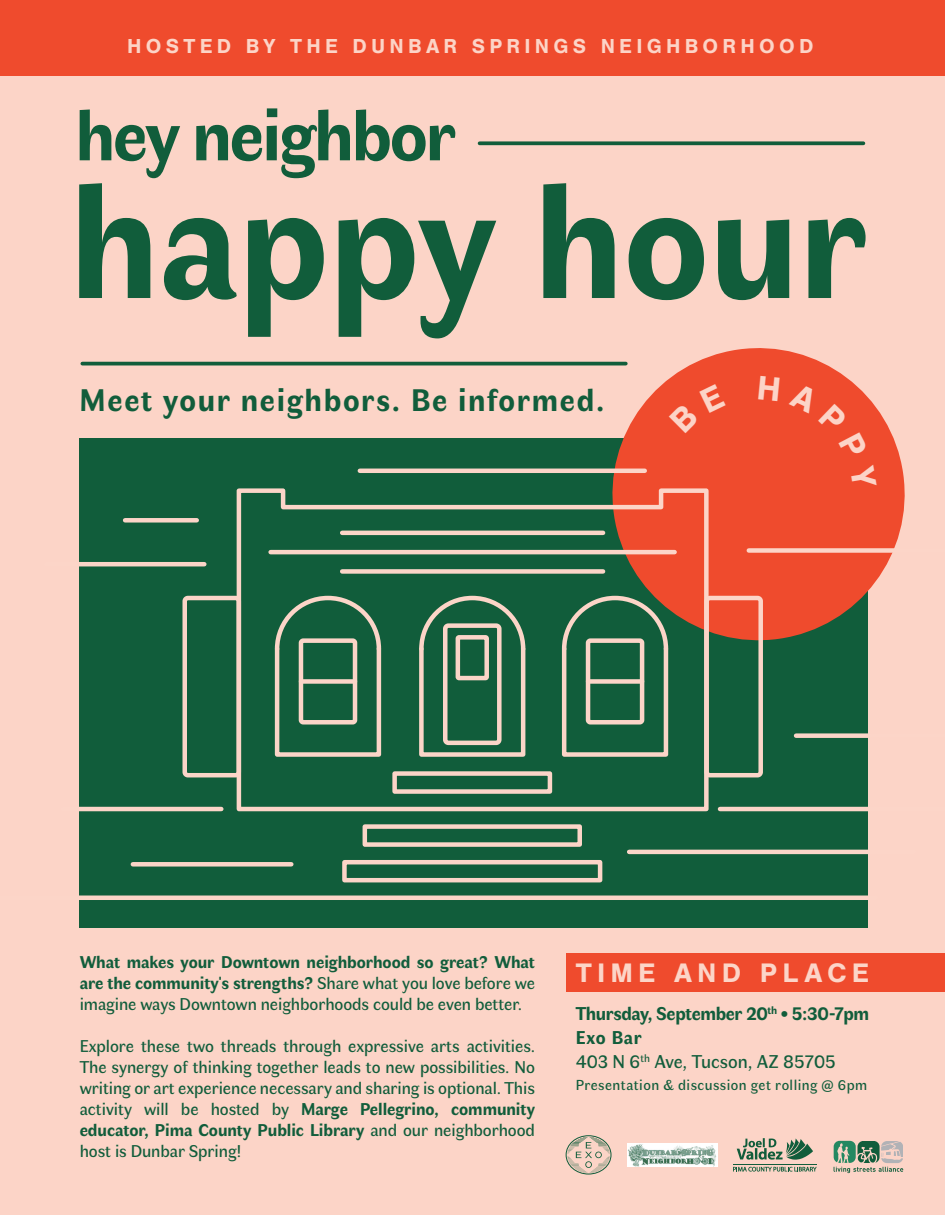
<style>
.page{position:relative;width:945px;height:1215px;background:#fcd4c7}
.page>*{position:absolute;margin:0;border:0;box-sizing:border-box;transform-origin:0 0}
.t1{font:700 161.7px "Faune Text";color:#115d3b}
.t2{font:700 31.5px "Faune Text";letter-spacing:.05em;color:#115d3b}
.t3{font:700 27.75px "Nimbus San";letter-spacing:.18em;color:#fcd5c8}
.t4{font:700 21px "Nimbus San";letter-spacing:.2em;color:#fcd4c7}
.t5{font:700 18.75px/24px "Faune Text";letter-spacing:-.02em;color:#115d3b}
.t6{font:17.25px/21px "Faune Text";letter-spacing:-.005em;color:#115d3b;text-align:justify}
.t7{font:14.7px "Faune Text";letter-spacing:.03em;color:#115d3b}
.s1{font-weight:700}
.s2{font-weight:400}
</style>
<div class="page">
<svg style="left:480px;top:141px;width:383px;height:4px;fill:#115d3b"></svg>
<hr style="left:82px;top:362px;width:544px;height:3px;background:#115d3b">
<svg style="left:80px;top:109px;width:100px;height:69px"></svg>
<svg style="left:196px;top:108px;width:154px;height:70px"></svg>
<svg style="left:356px;top:109px;width:99px;height:52px"></svg>
<svg style="left:566px;top:1135px;width:46px;height:40px"></svg>
<svg style="left:834px;top:1141px;width:69px;height:32px"></svg>
<div style="left:79px;top:438px;width:788px;height:489px;background:#115d3b"></div>
<svg style="left:603px;top:348px;width:302px;height:302px;fill:#ef4b2d"></svg>
<div style="left:0;top:0;width:945px;height:76px;background:#ef4b2d"></div>
<div style="left:566px;top:953px;width:379px;height:39px;background:#ef4b2d"></div>
<hr style="left:0;top:896px;width:876px;height:4px;background:#fcd5c8">
<svg style="left:234px;top:486px;width:477px;height:326px"></svg>
<div style="left:419px;top:647px;width:106px;height:110px;border:4px solid #fcd5c8"></div>
<svg style="left:417px;top:594px;width:111px;height:59px"></svg>
<div style="left:275px;top:647px;width:106px;height:110px;border:4px solid #fcd5c8"></div>
<svg style="left:273px;top:594px;width:110px;height:59px"></svg>
<div style="left:562px;top:647px;width:106px;height:110px;border:4px solid #fcd5c8"></div>
<svg style="left:560px;top:594px;width:110px;height:59px"></svg>
<div style="left:443px;top:623px;width:59px;height:122px;border:4px solid #fcd5c8;border-radius:3px"></div>
<div style="left:704px;top:596px;width:59px;height:181px;border:4px solid #fcd5c8;border-radius:3px"></div>
<div style="left:183px;top:596px;width:58px;height:181px;border:4px solid #fcd5c8;border-radius:3px"></div>
<div style="left:299px;top:638px;width:58px;height:87px;border:4px solid #fcd5c8;border-radius:2px"></div>
<div style="left:456px;top:635px;width:33px;height:45px;border:4px solid #fcd5c8"></div>
<div style="left:392px;top:771px;width:160px;height:23px;border:4px solid #fcd5c8"></div>
<div style="left:363px;top:824px;width:219px;height:23px;border:4px solid #fcd5c8"></div>
<div style="left:342px;top:860px;width:260px;height:22px;border:4px solid #fcd5c8"></div>
<div style="left:301px;top:679px;width:54px;height:5px;background:#fcd5c8"></div>
<div style="left:586px;top:638px;width:58px;height:87px;border:4px solid #fcd5c8;border-radius:2px"></div>
<div style="left:588px;top:679px;width:54px;height:5px;background:#fcd5c8"></div>
<hr style="left:63px;top:807px;width:158px;height:4px;background:#fcd5c8">
<div style="left:133px;top:862px;width:158px;height:5px;background:#fcd5c8"></div>
<hr style="left:46px;top:562px;width:158px;height:4px;background:#fcd5c8">
<div style="left:125px;top:518px;width:72px;height:5px;background:#fcd5c8"></div>
<hr style="left:720px;top:807px;width:225px;height:4px;background:#fcd5c8">
<div style="left:796px;top:733px;width:149px;height:5px;background:#fcd5c8"></div>
<div style="left:749px;top:548px;width:196px;height:5px;background:#fcd5c8"></div>
<hr style="left:360px;top:469px;width:285px;height:4px;background:#fcd5c8">
<hr style="left:629px;top:850px;width:285px;height:4px;background:#fcd5c8">
<hr style="left:733px;top:1164px;width:83px;height:1px;background:#115d3b">
<svg style="left:737px;top:1138px;width:76px;height:22px"></svg>
<svg style="left:733px;top:1167px;width:84px;height:5px"></svg>
<img style="left:627px;top:1144px;width:90px;height:22px">
<div style="left:669px;top:384px;width:57px;height:49px;background:#ef4b2d"></div>
<svg style="left:758px;top:376px;width:22px;height:25px"></svg>
<div style="left:789px;top:383px;width:88px;height:106px;background:#ef4b2d"></div>
<p class="t4" style="left:127px;top:34px;width:688px">HOSTED BY THE DUNBAR SPRINGS NEIGHBORHOOD</p>
<h1 class="t1" style="left:69px;top:130px;width:800px">happy hour</h1>
<h2 class="t2" style="left:80px;top:378px;width:527px">Meet your neighbors. Be informed.</h2>
<p class="t6" style="left:80px;top:951px;width:457px"><span class="s1">What makes your Downtown neighborhood so great? What are the community's strengths?</span> Share what you love before we imagine ways Downtown neighborhoods could be even better.</p>
<p class="t6" style="left:80px;top:1035px;width:457px">Explore these two threads through expressive arts activities.<br>The synergy of thinking together leads to new possibilities. No writing or art experience necessary and sharing is optional. This activity will be hosted by <span class="s1">Marge Pellegrino, community educator, Pima County Public Library</span> and our neighborhood host is Dunbar Spring!</p>
<h3 class="t3" style="left:576px;top:957px;width:295px">TIME AND PLACE</h3>
<p class="t5" style="left:576px;top:1000px;width:295px">Thursday, September 20<sup>th</sup> • 5:30-7pm<br>Exo Bar<br><span class="s2">403 N 6</span><sup>th</sup> <span class="s2">Ave, Tucson, AZ 85705</span></p>
<p class="t7" style="left:576px;top:1076px;width:293px">Presentation &amp; discussion get rolling @ 6pm</p>
</div>
